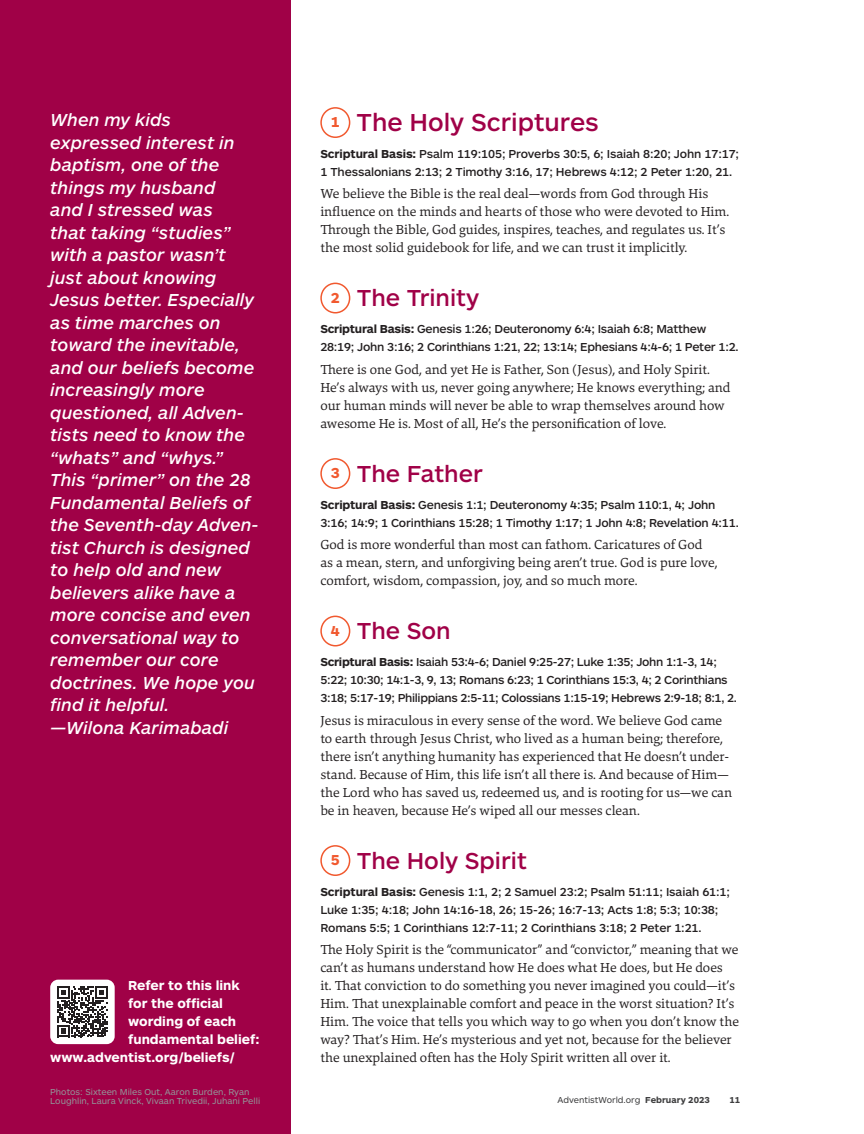
<style>
.page{position:relative;width:864px;height:1134px;background:#fff}
.page>*{position:absolute;margin:0;border:0;box-sizing:border-box;transform-origin:0 0}
.Main_Body{font:500 25.5px "ARS Maquette Pro";color:#a00147}
.Beliefs_Subheads{font:500 24px "ARS Maquette Pro";color:#a00147}
.Main_Body-2{font:italic 500 18px/22.5px "ARS Maquette Pro";color:#fff}
.Main_Body-3{font:700 15px "ARS Maquette Pro";color:#f1592f}
.Main_Body_No_Indent{font:13.5px/18px "Danton";color:#231f20}
.Main_Body-4{font:700 13.5px "ARS Maquette Pro";letter-spacing:.03em;color:#fff}
.Beliefs_Scriptures{font:500 12px/18px "ARS Maquette Pro";letter-spacing:-.015em;color:#231f20}
.New_Photo_Credit{font:9px/9px "ARS Maquette Pro";color:#939598}
.t1{font:9px "ARS Maquette Pro";letter-spacing:.035em;color:#3e3e3f}
.t2{font:700 9px "ARS Maquette Pro";color:#3e3e3f}
.s1{font-weight:700}
</style>
<div class="page">
<div style="left:320px;top:107px;width:30px;height:31px;border:2px solid #f1592f;border-radius:50%"></div>
<div style="left:320px;top:283px;width:30px;height:31px;border:2px solid #f1592f;border-radius:50%"></div>
<div style="left:320px;top:458px;width:30px;height:31px;border:2px solid #f1592f;border-radius:50%"></div>
<div style="left:320px;top:616px;width:30px;height:30px;border:2px solid #f1592f;border-radius:50%"></div>
<div style="left:320px;top:845px;width:30px;height:31px;border:2px solid #f1592f;border-radius:50%"></div>
<div style="left:0;top:0;width:290px;height:1134px;background:#a00147"></div>
<div style="left:50px;top:980px;width:65px;height:64px;background:#fff;border-radius:8px"></div>
<svg style="left:57px;top:987px;width:51px;height:50px"></svg>
<p class="Main_Body-3" style="left:331px;top:112px;width:10px">1</p>
<p class="Main_Body" style="left:356px;top:105px;width:244px">The Holy Scriptures</p>
<p class="Beliefs_Scriptures" style="left:320px;top:144px;width:420px"><span class="s1">Scriptural Basis:</span> Psalm 119:105; Proverbs 30:5, 6; Isaiah 8:20; John 17:17;<br>1 Thessalonians 2:13; 2 Timothy 3:16, 17; Hebrews 4:12; 2 Peter 1:20, 21.</p>
<p class="Main_Body_No_Indent" style="left:320px;top:184px;width:411px">We believe the Bible is the real deal—words from God through His influence on the minds and hearts of those who were devoted to Him.<br>Through the Bible, God guides, inspires, teaches, and regulates us. It’s the most solid guidebook for life, and we can trust it implicitly.</p>
<p class="Main_Body-3" style="left:331px;top:288px;width:10px">2</p>
<p class="Beliefs_Subheads" style="left:357px;top:282px;width:124px">The Trinity</p>
<p class="Beliefs_Scriptures" style="left:320px;top:319px;width:420px"><span class="s1">Scriptural Basis:</span> Genesis 1:26; Deuteronomy 6:4; Isaiah 6:8; Matthew<br>28:19; John 3:16; 2 Corinthians 1:21, 22; 13:14; Ephesians 4:4-6; 1 Peter 1:2.</p>
<p class="Main_Body_No_Indent" style="left:320px;top:360px;width:412px">There is one God, and yet He is Father, Son (Jesus), and Holy Spirit.<br>He’s always with us, never going anywhere; He knows everything; and our human minds will never be able to wrap themselves around how awesome He is. Most of all, He’s the personification of love.</p>
<p class="Main_Body-3" style="left:331px;top:463px;width:10px">3</p>
<p class="Beliefs_Subheads" style="left:357px;top:458px;width:126px">The Father</p>
<p class="Beliefs_Scriptures" style="left:320px;top:495px;width:420px"><span class="s1">Scriptural Basis:</span> Genesis 1:1; Deuteronomy 4:35; Psalm 110:1, 4; John<br>3:16; 14:9; 1 Corinthians 15:28; 1 Timothy 1:17; 1 John 4:8; Revelation 4:11.</p>
<p class="Main_Body_No_Indent" style="left:320px;top:535px;width:399px">God is more wonderful than most can fathom. Caricatures of God as a mean, stern, and unforgiving being aren’t true. God is pure love, comfort, wisdom, compassion, joy, and so much more.</p>
<p class="Main_Body-3" style="left:331px;top:621px;width:10px">4</p>
<p class="Beliefs_Subheads" style="left:357px;top:615px;width:95px">The Son</p>
<p class="Beliefs_Scriptures" style="left:320px;top:652px;width:418px"><span class="s1">Scriptural Basis:</span> Isaiah 53:4-6; Daniel 9:25-27; Luke 1:35; John 1:1-3, 14;<br>5:22; 10:30; 14:1-3, 9, 13; Romans 6:23; 1 Corinthians 15:3, 4; 2 Corinthians<br>3:18; 5:17-19; Philippians 2:5-11; Colossians 1:15-19; Hebrews 2:9-18; 8:1, 2.</p>
<p class="Main_Body_No_Indent" style="left:320px;top:711px;width:413px">Jesus is miraculous in every sense of the word. We believe God came to earth through Jesus Christ, who lived as a human being; therefore, there isn’t anything humanity has experienced that He doesn’t under&shy;stand. Because of Him, this life isn’t all there is. And because of Him— the Lord who has saved us, redeemed us, and is rooting for us—we can be in heaven, because He’s wiped all our messes clean.</p>
<p class="Main_Body-3" style="left:331px;top:850px;width:10px">5</p>
<p class="Beliefs_Subheads" style="left:357px;top:845px;width:172px">The Holy Spirit</p>
<p class="Beliefs_Scriptures" style="left:320px;top:882px;width:411px"><span class="s1">Scriptural Basis:</span> Genesis 1:1, 2; 2 Samuel 23:2; Psalm 51:11; Isaiah 61:1;<br>Luke 1:35; 4:18; John 14:16-18, 26; 15-26; 16:7-13; Acts 1:8; 5:3; 10:38;<br>Romans 5:5; 1 Corinthians 12:7-11; 2 Corinthians 3:18; 2 Peter 1:21.</p>
<p class="Main_Body_No_Indent" style="left:320px;top:940px;width:420px">The Holy Spirit is the “communicator” and “convictor,” meaning that we can’t as humans understand how He does what He does, but He does<br>it. That conviction to do something you never imagined you could—it’s Him. That unexplainable comfort and peace in the worst situation? It’s Him. The voice that tells you which way to go when you don’t know the way? That’s Him. He’s mysterious and yet not, because for the believer the unexplained often has the Holy Spirit written all over it.</p>
<p class="Main_Body-2" style="left:50px;top:108px;width:210px">When my kids expressed interest in baptism, one of the things my husband<br>and I stressed was<br>that taking “studies” with a pastor wasn’t just about knowing<br>Jesus better. Especially as time marches on toward the inevitable, and our beliefs become increasingly more questioned, all Adven&shy;tists need to know the “whats” and “whys.”<br>This “primer” on the 28<br>Fundamental Beliefs of the Seventh-day Adven&shy;tist Church is designed to help old and new believers alike have a more concise and even conversational way to remember our core doctrines. We hope you find it helpful.<br>—Wilona Karimabadi</p>
<p class="Main_Body-4" style="left:128px;top:977px;width:113px">Refer to this link</p>
<p class="Main_Body-4" style="left:128px;top:995px;width:96px">for the official</p>
<p class="Main_Body-4" style="left:128px;top:1013px;width:110px">wording of each</p>
<p class="Main_Body-4" style="left:128px;top:1031px;width:133px">fundamental belief:</p>
<p class="Main_Body-4" style="left:50px;top:1049px;width:186px">www.adventist.org/beliefs/</p>
<p class="New_Photo_Credit" style="left:50px;top:1087px;width:211px">Photos: Sixteen Miles Out, Aaron Burden, Ryan<br>Loughlin, Laura Vinck, Vivaan Trivedii, Juhani Pelli</p>
<p class="t1" style="left:557px;top:1094px;width:154px">AdventistWorld.org <span class="s1">February 2023</span></p>
<p class="t2" style="left:729px;top:1094px;width:12px">11</p>
</div>
